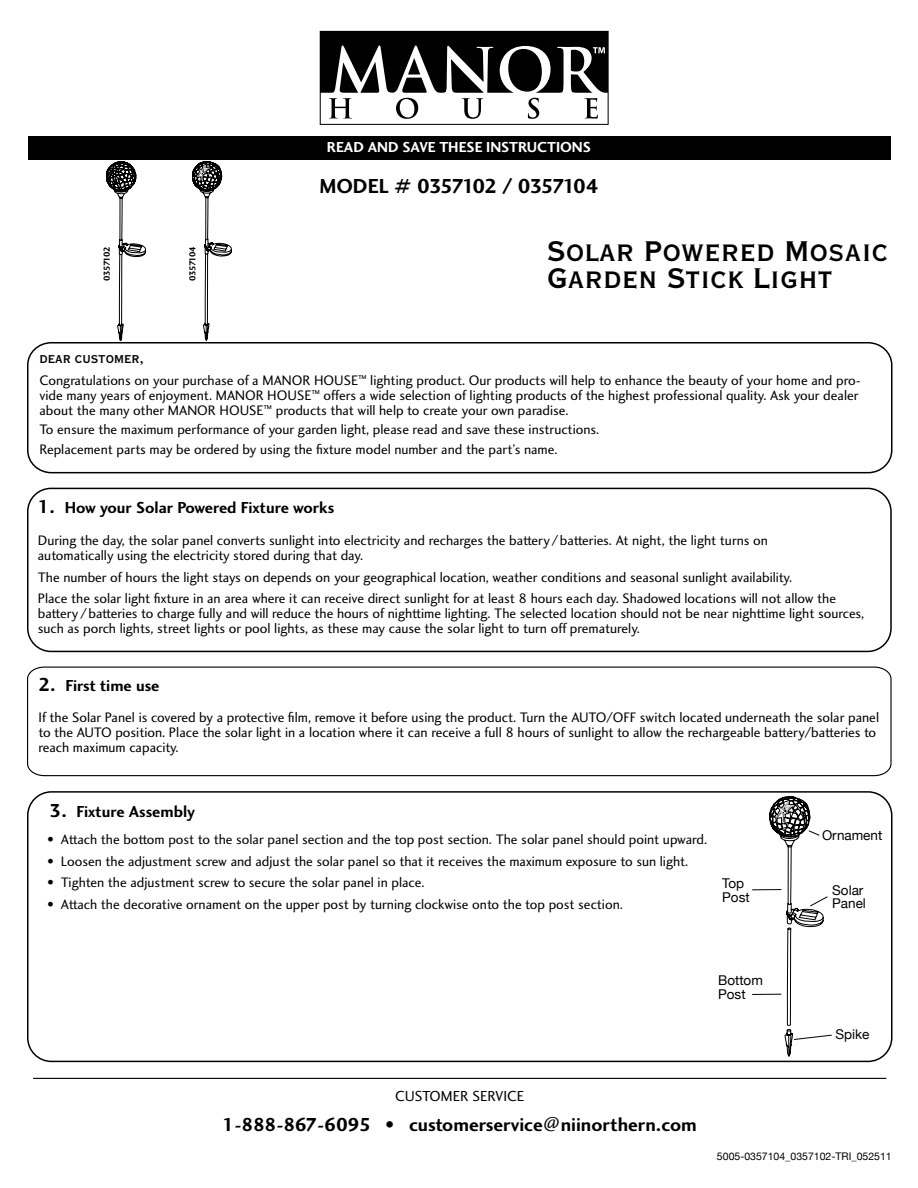
<style>
.page{position:relative;width:918px;height:1188px;background:#fff}
.page>*{position:absolute;margin:0;border:0;box-sizing:border-box;transform-origin:0 0}
.t1{font:37.5px/27px "Copperplate Thirty BC";color:#000}
.t2{font:21px "Charlotte Sans Bold Plain";letter-spacing:-.055em;color:#000}
.t3{font:19.5px "Charlotte Sans Bold Plain";color:#000}
.t4{font:16.5px "Charlotte Sans Bold Plain";color:#000}
.t5{font:15px "Charlotte Sans Bold Plain";color:#fff}
.t6{font:15px "Charlotte Sans Book Plain";color:#000}
.t7{font:15px "Copperplate Thirty BC";color:#000}
.t8{font:14.25px/15px "Charlotte Sans Book Plain";color:#000}
.t9{font:13.5px/13.5px "Helvetica Neue";color:#000}
.t10{font:10.5px "Helvetica Neue";color:#000}
.t11{font:9px "Charlotte Sans Bold Plain";letter-spacing:-.08em;color:#000}
.s1{font-size:19.5px}
</style>
<div class="page">
<div style="left:28px;top:136px;width:862px;height:24px;background:#000"></div>
<div style="left:27px;top:342px;width:865px;height:131px;border:2px solid #000;border-radius:23px"></div>
<div style="left:27px;top:488px;width:865px;height:164px;border:2px solid #000;border-radius:23px"></div>
<hr style="left:33px;top:1078px;width:853px;height:1px;background:#000">
<svg style="left:27px;top:666px;width:865px;height:111px"></svg>
<div style="left:27px;top:791px;width:865px;height:271px;border:2px solid #000;border-radius:24px"></div>
<svg style="left:320px;top:31px;width:289px;height:94px"></svg>
<svg style="left:106px;top:162px;width:39px;height:178px"></svg>
<svg style="left:192px;top:162px;width:39px;height:178px"></svg>
<svg style="left:752px;top:797px;width:80px;height:259px"></svg>
<p class="t5" style="left:327px;top:138px;width:266px">READ AND SAVE THESE INSTRUCTIONS</p>
<p class="t11" style="left:101px;top:281px;width:36px;rotate:-90deg">0357102</p>
<p class="t11" style="left:187px;top:281px;width:36px;rotate:-90deg">0357104</p>
<h2 class="t2" style="left:319px;top:174px;width:281px">MODEL # 0357102 / 0357104</h2>
<h1 class="t1" style="left:547px;top:238px;width:343px">Solar Powered Mosaic<br>Garden Stick Light</h1>
<p class="t7" style="left:39px;top:352px;width:106px">DEAR CUSTOMER,</p>
<p class="t8" style="left:39px;top:372px;width:823px">Congratulations on your purchase of a MANOR HOUSE<sup>™</sup> lighting product. Our products will help to enhance the beauty of your home and pro&shy;vide many years of enjoyment. MANOR HOUSE<sup>™</sup> offers a wide selection of lighting products of the highest professional quality. Ask your dealer about the many other MANOR HOUSE<sup>™</sup> products that will help to create your own paradise.</p>
<p class="t8" style="left:39px;top:420px;width:561px;line-height:19.5px">To ensure the maximum performance of your garden light, please read and save these instructions.<br>Replacement parts may be ordered by using the fixture model number and the part’s name.</p>
<p class="t4" style="left:38px;top:498px;width:298px"><span class="s1">1.</span> How your Solar Powered Fixture works</p>
<p class="t8" style="left:38px;top:532px;width:732px">During the day, the solar panel converts sunlight into electricity and recharges the battery /batteries. At night, the light turns on automatically using the electricity stored during that day.</p>
<p class="t8" style="left:38px;top:566px;width:800px;line-height:21.8px">The number of hours the light stays on depends on your geographical location, weather conditions and seasonal sunlight availability.<br>Place the solar light fixture in an area where it can receive direct sunlight for at least 8 hours each day. Shadowed locations will not allow the</p>
<p class="t8" style="left:38px;top:606px;width:828px">battery /batteries to charge fully and will reduce the hours of nighttime lighting. The selected location should not be near nighttime light sources, such as porch lights, street lights or pool lights, as these may cause the solar light to turn off prematurely.</p>
<p class="t4" style="left:38px;top:675px;width:123px"><span class="s1">2.</span> First time use</p>
<p class="t8" style="left:38px;top:709px;width:842px">If the Solar Panel is covered by a protective film, remove it before using the product. Turn the AUTO/OFF switch located underneath the solar panel to the AUTO position. Place the solar light in a location where it can receive a full 8 hours of sunlight to allow the rechargeable battery/batteries to reach maximum capacity.</p>
<p class="t4" style="left:50px;top:801px;width:147px"><span class="s1">3.</span> Fixture Assembly</p>
<p class="t8" style="left:47px;top:832px;width:661px">• Attach the bottom post to the solar panel section and the top post section. The solar panel should point upward.</p>
<p class="t8" style="left:47px;top:853px;width:642px">• Loosen the adjustment screw and adjust the solar panel so that it receives the maximum exposure to sun light.</p>
<p class="t8" style="left:47px;top:875px;width:379px">• Tighten the adjustment screw to secure the solar panel in place.</p>
<p class="t8" style="left:47px;top:897px;width:577px">• Attach the decorative ornament on the upper post by turning clockwise onto the top post section.</p>
<p class="t9" style="left:722px;top:877px;width:29px">Top<br>Post</p>
<p class="t9" style="left:822px;top:829px;width:62px">Ornament</p>
<p class="t9" style="left:832px;top:883px;width:35px">Solar<br>Panel</p>
<p class="t6" style="left:395px;top:1087px;width:130px">CUSTOMER SERVICE</p>
<h3 class="t3" style="left:223px;top:1112px;width:476px">1-888-867-6095 • customerservice@niinorthern.com</h3>
<p class="t9" style="left:718px;top:973px;width:46px">Bottom<br>Post</p>
<p class="t9" style="left:836px;top:1028px;width:36px">Spike</p>
<p class="t10" style="left:717px;top:1150px;width:176px">5005-0357104_0357102-TRI_052511</p>
</div>
